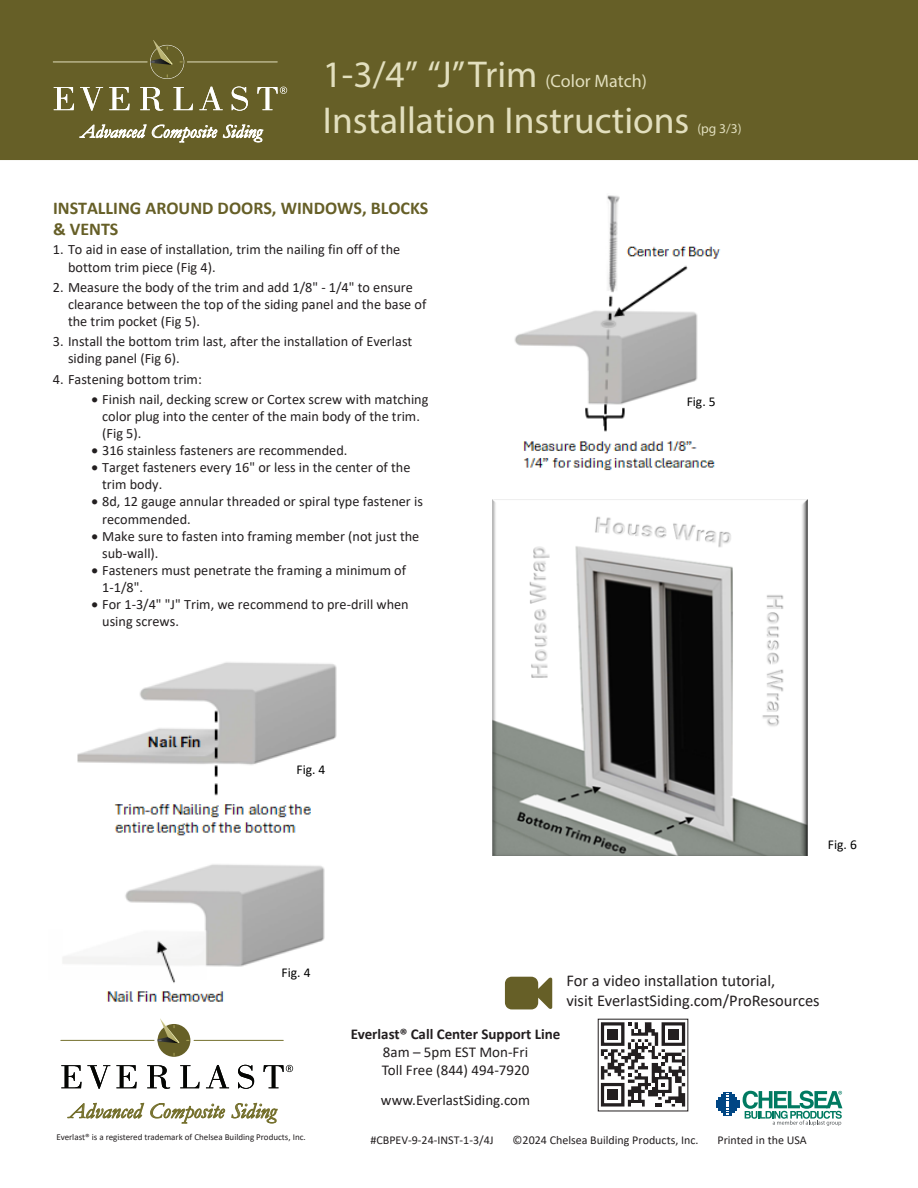
<style>
.page{position:relative;width:918px;height:1188px;background:#fff}
.page>*{position:absolute;margin:0;border:0;box-sizing:border-box;transform-origin:0 0}
.t1{font:37.5px/46.5px "Myriad Pro";color:#e2dfbe}
.t2{font:italic 21.75px "Garamond";letter-spacing:.005em;color:#75702d}
.t3{font:italic 19.05px "Garamond";letter-spacing:.005em;color:#fff}
.t4{font:700 18px/21.6px "Calibri";color:#665f27}
.t5{font:16.5px/19.5px "Calibri";color:#231f20}
.t6{font:15px/18px "Calibri";color:#231f20}
.t7{font:700 15px "Calibri";color:#231f20}
.t8{font:14.25px/17.1px "Calibri";color:#231f20}
.t9{font:13.5px "Calibri";color:#000}
.t10{font:13.5px "Myriad Pro";color:#e2dfbe}
.t11{font:12px "Calibri";color:#231f20}
.t12{font:9px "Calibri";color:#231f20}
.s1{font-size:18px}
.s2{font-style:inherit}
</style>
<div class="page">
<div style="left:0;top:0;width:918px;height:159px;background:#665f27"></div>
<div style="left:150px;top:45px;width:34px;height:34px;border:1px solid #fff;border-radius:50%"></div>
<div style="left:151px;top:45px;width:33px;height:33px;background:#666027;border-radius:50%"></div>
<hr style="left:187px;top:62px;width:90px;height:1px;background:#e2dfbe">
<svg style="left:151px;top:40px;width:22px;height:25px"></svg>
<hr style="left:53px;top:62px;width:94px;height:1px;background:#e2dfbe">
<svg style="left:54px;top:87px;width:20px;height:23px"></svg>
<svg style="left:80px;top:87px;width:23px;height:24px"></svg>
<svg style="left:109px;top:87px;width:21px;height:23px"></svg>
<svg style="left:140px;top:87px;width:23px;height:24px"></svg>
<svg style="left:173px;top:87px;width:20px;height:23px"></svg>
<svg style="left:199px;top:87px;width:24px;height:23px"></svg>
<svg style="left:232px;top:87px;width:16px;height:24px"></svg>
<svg style="left:257px;top:87px;width:30px;height:23px"></svg>
<svg style="left:505px;top:977px;width:47px;height:32px;background:#77703f"></svg>
<hr style="left:0;top:159px;width:918px;height:1px;background:#665f27">
<svg style="left:716px;top:1091px;width:126px;height:35px"></svg>
<div style="left:157px;top:1024px;width:34px;height:33px;border:1px solid #fff;border-radius:50%"></div>
<div style="left:158px;top:1024px;width:32px;height:33px;background:#666027;border-radius:50%"></div>
<hr style="left:194px;top:1040px;width:89px;height:1px;background:#75702d">
<svg style="left:158px;top:1018px;width:21px;height:25px"></svg>
<hr style="left:61px;top:1040px;width:93px;height:1px;background:#75702d">
<svg style="left:61px;top:1065px;width:49px;height:24px"></svg>
<svg style="left:116px;top:1065px;width:21px;height:23px"></svg>
<svg style="left:147px;top:1065px;width:23px;height:24px"></svg>
<svg style="left:180px;top:1065px;width:20px;height:23px"></svg>
<svg style="left:206px;top:1065px;width:23px;height:23px"></svg>
<svg style="left:238px;top:1065px;width:16px;height:24px"></svg>
<svg style="left:263px;top:1065px;width:30px;height:23px"></svg>
<svg style="left:601px;top:1022px;width:84px;height:85px"></svg>
<img style="left:77px;top:662px;width:260px;height:174px">
<img style="left:492px;top:499px;width:316px;height:357px">
<img style="left:514px;top:195px;width:207px;height:276px">
<img style="left:63px;top:864px;width:262px;height:138px">
<h3 class="t3" style="left:81px;top:118px;width:182px">Advanced Composite Siding</h3>
<h1 class="t1" style="left:323px;top:50px;width:368px">1-3/4” “J” Trim <span class="s1">(Color Match)<br></span>Installation Instructions</h1>
<p class="t10" style="left:697px;top:121px;width:46px">(pg 3/3)</p>
<p class="t4" style="left:53px;top:197px;width:377px"><span class="s2">INS</span>TALLING AROUND DOORS, WINDOWS, BLOCKS &amp; VENTS</p>
<p class="t8" style="left:68px;top:241px;width:334px;text-indent:-15px">1. To aid in ease of installation, trim the nailing fin off of the bottom trim piece (Fig 4).</p>
<p class="t8" style="left:68px;top:278px;width:360px;text-indent:-15px">2. Measure the body of the trim and add 1/8" - 1/4" to ensure clearance between the top of the siding panel and the base of the trim pocket (Fig 5).</p>
<p class="t8" style="left:68px;top:333px;width:346px;text-indent:-15px">3. Install the bottom trim last, after the installation of Everlast siding panel (Fig 6).</p>
<p class="t8" style="left:53px;top:370px;width:150px">4. Fastening bottom trim:</p>
<p class="t8" style="left:102px;top:390px;width:328px;text-indent:-11px">• Finish nail, decking screw or Cortex screw with matching color plug into the center of the main body of the trim. (Fig 5).</p>
<p class="t8" style="left:91px;top:441px;width:257px">• 316 stainless fasteners are recommended.</p>
<p class="t8" style="left:102px;top:459px;width:310px;text-indent:-11px">• Target fasteners every 16" or less in the center of the trim body.</p>
<p class="t8" style="left:102px;top:493px;width:322px;text-indent:-11px">• 8d, 12 gauge annular threaded or spiral type fastener is recommended.</p>
<p class="t8" style="left:102px;top:527px;width:319px;text-indent:-11px">• Make sure to fasten into framing member (not just the sub-wall).</p>
<p class="t8" style="left:102px;top:561px;width:305px;text-indent:-11px">• Fasteners must penetrate the framing a minimum of<br>1-1/8".</p>
<p class="t8" style="left:102px;top:595px;width:308px;text-indent:-11px">• For 1-3/4" "J" Trim, we recommend to pre-drill when using screws.</p>
<p class="t9" style="left:687px;top:392px;width:30px">Fig. 5</p>
<p class="t9" style="left:297px;top:761px;width:30px">Fig. 4</p>
<p class="t9" style="left:828px;top:835px;width:30px">Fig. 6</p>
<p class="t9" style="left:282px;top:963px;width:30px">Fig. 4</p>
<h2 class="t2" style="left:69px;top:1096px;width:208px">Advanced Composite Siding</h2>
<p class="t12" style="left:57px;top:1130px;width:251px">Everlast® is a registered trademark of Chelsea Building Products, Inc.</p>
<p class="t5" style="left:566px;top:970px;width:255px">For a video installation tutorial,<br>visit EverlastSiding.com/ProResources</p>
<p class="t7" style="left:351px;top:1024px;width:211px">Everlast® Call Center Support Line</p>
<p class="t6" style="left:382px;top:1043px;width:149px">8am – 5pm EST Mon-Fri<br>Toll Free (844) 494-7920</p>
<p class="t6" style="left:381px;top:1091px;width:151px">www.EverlastSiding.com</p>
<p class="t11" style="left:370px;top:1131px;width:125px">#CBPEV-9-24-INST-1-3/4J</p>
<p class="t11" style="left:513px;top:1131px;width:187px">©2024 Chelsea Building Products, Inc.</p>
<p class="t11" style="left:718px;top:1131px;width:91px">Printed in the USA</p>
</div>
